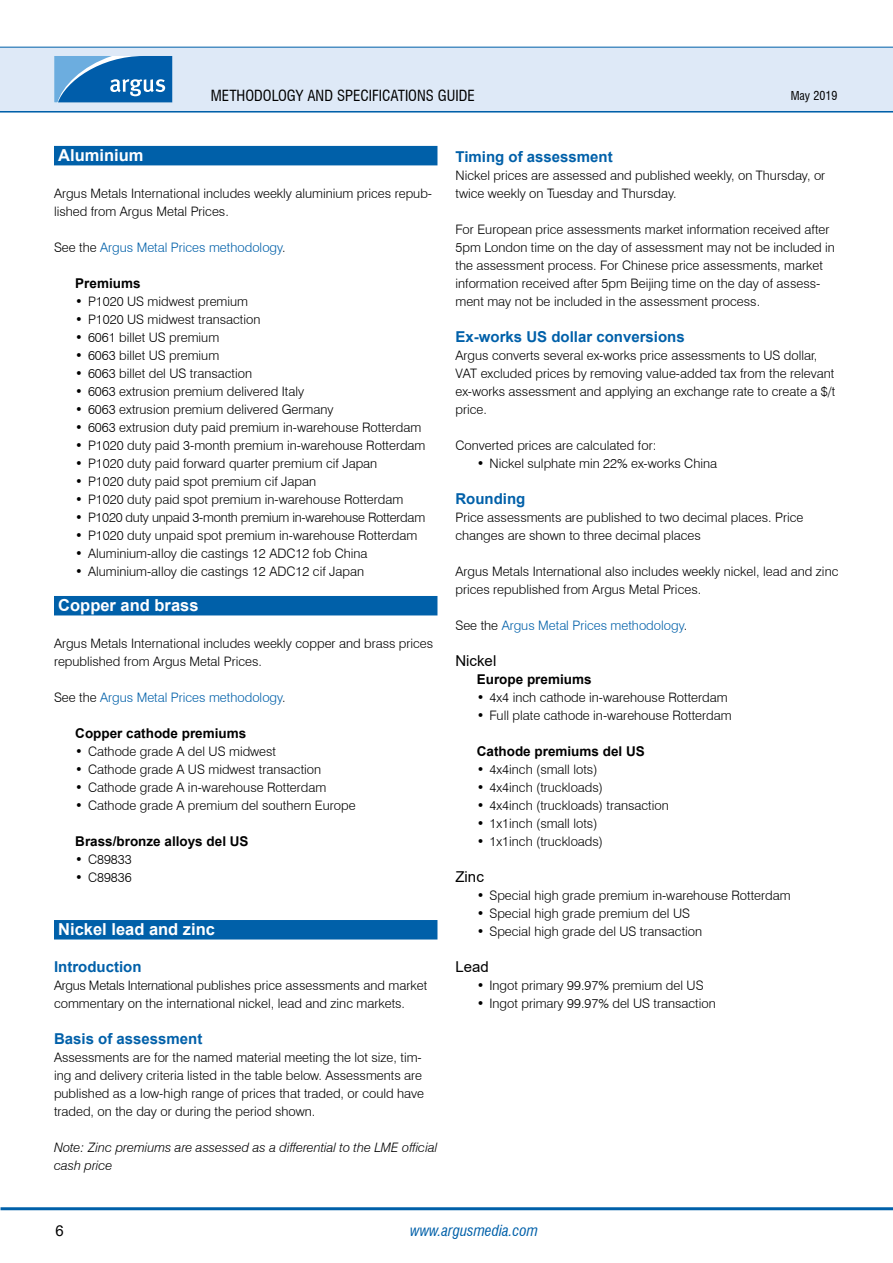
<style>
.page{position:relative;width:893px;height:1263px;background:#fff}
.page>*{position:absolute;margin:0;border:0;box-sizing:border-box;transform-origin:0 0}
.t1{font:700 16.5px "Arial";color:#fff}
.t2{font:700 15px "Arial";color:#0060a9}
.t3{font:condensed 15px "Swiss 721 BT";color:#000}
.t4{font:italic condensed 15px "Swiss 721 BT";color:#0060a9}
.t5{font:15px "Arial";color:#000}
.t6{font:700 13.5px "Arial";color:#000}
.t7{font:300 13.05px/18px "Swiss 721 BT";color:#000}
.t8{font:300 13.05px "Swiss 721 BT";color:#0060a9}
.t9{font:italic 300 13.05px/18px "Swiss 721 BT";color:#000}
.t10{font:300 13.05px "Swiss 721 BT";letter-spacing:-.02em;color:#000}
.t11{font:condensed 12px "Swiss 721 BT";color:#000}
.s1{color:#000}
</style>
<div class="page">
<hr style="left:0;top:110px;width:893px;height:3px;background:#0060a9">
<div style="left:0;top:47px;width:893px;height:64px;background:#dee9f7"></div>
<hr style="left:0;top:47px;width:893px;height:1px;background:#0060a9">
<svg style="left:54px;top:56px;width:118px;height:46px;background:#307dbd"></svg>
<hr style="left:1px;top:1207px;width:892px;height:3px;background:#0060a9">
<div style="left:54px;top:146px;width:383px;height:19px;background:#0060a9"></div>
<div style="left:54px;top:596px;width:383px;height:19px;background:#0060a9"></div>
<div style="left:54px;top:920px;width:383px;height:19px;background:#0060a9"></div>
<p class="t3" style="left:211px;top:86px;width:265px">METHODOLOGY AND SPECIFICATIONS GUIDE</p>
<p class="t11" style="left:791px;top:88px;width:48px">MAY 2019</p>
<p class="t1" style="left:58px;top:144px;width:87px">Aluminium</p>
<p class="t7" style="left:54px;top:184px;width:380px">Argus Metals International includes weekly aluminium prices repub&shy;lished from Argus Metal Prices.</p>
<p class="t8" style="left:54px;top:239px;width:233px"><span class="s1">See the</span> Argus Metal Prices methodology<span class="s1">.</span></p>
<p class="t6" style="left:75px;top:274px;width:67px">Premiums</p>
<p class="t7" style="left:75px;top:292px;width:174px">• P1020 US midwest premium</p>
<p class="t7" style="left:75px;top:310px;width:187px">• P1020 US midwest transaction</p>
<p class="t7" style="left:75px;top:328px;width:145px">• 6061 billet US premium</p>
<p class="t7" style="left:75px;top:346px;width:145px">• 6063 billet US premium</p>
<p class="t7" style="left:75px;top:364px;width:178px">• 6063 billet del US transaction</p>
<p class="t7" style="left:75px;top:382px;width:230px">• 6063 extrusion premium delivered Italy</p>
<p class="t7" style="left:75px;top:400px;width:260px">• 6063 extrusion premium delivered Germany</p>
<p class="t7" style="left:75px;top:418px;width:348px">• 6063 extrusion duty paid premium in-warehouse Rotterdam</p>
<p class="t7" style="left:75px;top:436px;width:352px">• P1020 duty paid 3-month premium in-warehouse Rotterdam</p>
<p class="t7" style="left:75px;top:454px;width:304px">• P1020 duty paid forward quarter premium cif Japan</p>
<p class="t7" style="left:75px;top:472px;width:242px">• P1020 duty paid spot premium cif Japan</p>
<p class="t7" style="left:75px;top:490px;width:329px">• P1020 duty paid spot premium in-warehouse Rotterdam</p>
<p class="t10" style="left:75px;top:509px;width:351px">• P1020 duty unpaid 3-month premium in-warehouse Rotterdam</p>
<p class="t7" style="left:75px;top:526px;width:344px">• P1020 duty unpaid spot premium in-warehouse Rotterdam</p>
<p class="t7" style="left:75px;top:544px;width:294px">• Aluminium-alloy die castings 12 ADC12 fob China</p>
<p class="t7" style="left:75px;top:562px;width:290px">• Aluminium-alloy die castings 12 ADC12 cif Japan</p>
<p class="t1" style="left:58px;top:594px;width:142px">Copper and brass</p>
<p class="t7" style="left:54px;top:634px;width:381px">Argus Metals International includes weekly copper and brass prices republished from Argus Metal Prices.</p>
<p class="t8" style="left:54px;top:689px;width:233px"><span class="s1">See the</span> Argus Metal Prices methodology<span class="s1">.</span></p>
<p class="t6" style="left:75px;top:724px;width:173px">Copper cathode premiums</p>
<p class="t7" style="left:75px;top:742px;width:202px">• Cathode grade A del US midwest</p>
<p class="t7" style="left:75px;top:760px;width:247px">• Cathode grade A US midwest transaction</p>
<p class="t7" style="left:75px;top:778px;width:253px">• Cathode grade A in-warehouse Rotterdam</p>
<p class="t7" style="left:75px;top:796px;width:282px">• Cathode grade A premium del southern Europe</p>
<p class="t6" style="left:75px;top:832px;width:175px">Brass/bronze alloys del US</p>
<p class="t7" style="left:75px;top:850px;width:58px">• C89833</p>
<p class="t7" style="left:75px;top:868px;width:58px">• C89836</p>
<p class="t1" style="left:58px;top:918px;width:158px">Nickel lead and zinc</p>
<p class="t2" style="left:54px;top:956px;width:89px">Introduction</p>
<p class="t7" style="left:54px;top:976px;width:375px">Argus Metals International publishes price assessments and market commentary on the international nickel, lead and zinc markets.</p>
<p class="t2" style="left:54px;top:1028px;width:150px">Basis of assessment</p>
<p class="t7" style="left:54px;top:1048px;width:372px">Assessments are for the named material meeting the lot size, tim&shy;ing and delivery criteria listed in the table below. Assessments are published as a low-high range of prices that traded, or could have traded, on the day or during the period shown.</p>
<p class="t9" style="left:54px;top:1138px;width:385px">Note: Zinc premiums are assessed as a differential to the LME official cash price</p>
<p class="t2" style="left:455px;top:146px;width:159px">Timing of assessment</p>
<p class="t7" style="left:455px;top:166px;width:371px">Nickel prices are assessed and published weekly, on Thursday, or twice weekly on Tuesday and Thursday.</p>
<p class="t7" style="left:455px;top:220px;width:381px">For European price assessments market information received after 5pm London time on the day of assessment may not be included in the assessment process. For Chinese price assessments, market information received after 5pm Beijing time on the day of assess&shy;ment may not be included in the assessment process.</p>
<p class="t2" style="left:455px;top:326px;width:231px">Ex-works US dollar conversions</p>
<p class="t7" style="left:455px;top:346px;width:381px">Argus converts several ex-works price assessments to US dollar, VAT excluded prices by removing value-added tax from the relevant ex-works assessment and applying an exchange rate to create a $/t price.</p>
<p class="t7" style="left:455px;top:436px;width:202px">Converted prices are calculated for:</p>
<p class="t7" style="left:477px;top:454px;width:242px">• Nickel sulphate min 22% ex-works China</p>
<p class="t2" style="left:455px;top:488px;width:71px">Rounding</p>
<p class="t7" style="left:455px;top:508px;width:349px">Price assessments are published to two decimal places. Price changes are shown to three decimal places</p>
<p class="t7" style="left:455px;top:562px;width:384px">Argus Metals International also includes weekly nickel, lead and zinc prices republished from Argus Metal Prices.</p>
<p class="t8" style="left:455px;top:617px;width:233px"><span class="s1">See the</span> Argus Metal Prices methodology<span class="s1">.</span></p>
<p class="t5" style="left:455px;top:650px;width:42px">Nickel</p>
<p class="t6" style="left:477px;top:670px;width:116px">Europe premiums</p>
<p class="t7" style="left:477px;top:688px;width:252px">• 4x4 inch cathode in-warehouse Rotterdam</p>
<p class="t7" style="left:477px;top:706px;width:256px">• Full plate cathode in-warehouse Rotterdam</p>
<p class="t6" style="left:477px;top:742px;width:170px">Cathode premiums del US</p>
<p class="t7" style="left:477px;top:760px;width:122px">• 4x4inch (small lots)</p>
<p class="t7" style="left:477px;top:778px;width:128px">• 4x4inch (truckloads)</p>
<p class="t7" style="left:477px;top:796px;width:194px">• 4x4inch (truckloads) transaction</p>
<p class="t7" style="left:477px;top:814px;width:122px">• 1x1inch (small lots)</p>
<p class="t7" style="left:477px;top:832px;width:128px">• 1x1inch (truckloads)</p>
<p class="t5" style="left:455px;top:866px;width:30px">Zinc</p>
<p class="t7" style="left:477px;top:886px;width:315px">• Special high grade premium in-warehouse Rotterdam</p>
<p class="t7" style="left:477px;top:904px;width:215px">• Special high grade premium del US</p>
<p class="t7" style="left:477px;top:922px;width:227px">• Special high grade del US transaction</p>
<p class="t5" style="left:455px;top:956px;width:35px">Lead</p>
<p class="t7" style="left:477px;top:976px;width:228px">• Ingot primary 99.97% premium del US</p>
<p class="t7" style="left:477px;top:994px;width:241px">• Ingot primary 99.97% del US transaction</p>
<p class="t5" style="left:55px;top:1220px;width:10px">6</p>
<p class="t4" style="left:410px;top:1221px;width:129px">www.argusmedia.com</p>
</div>
